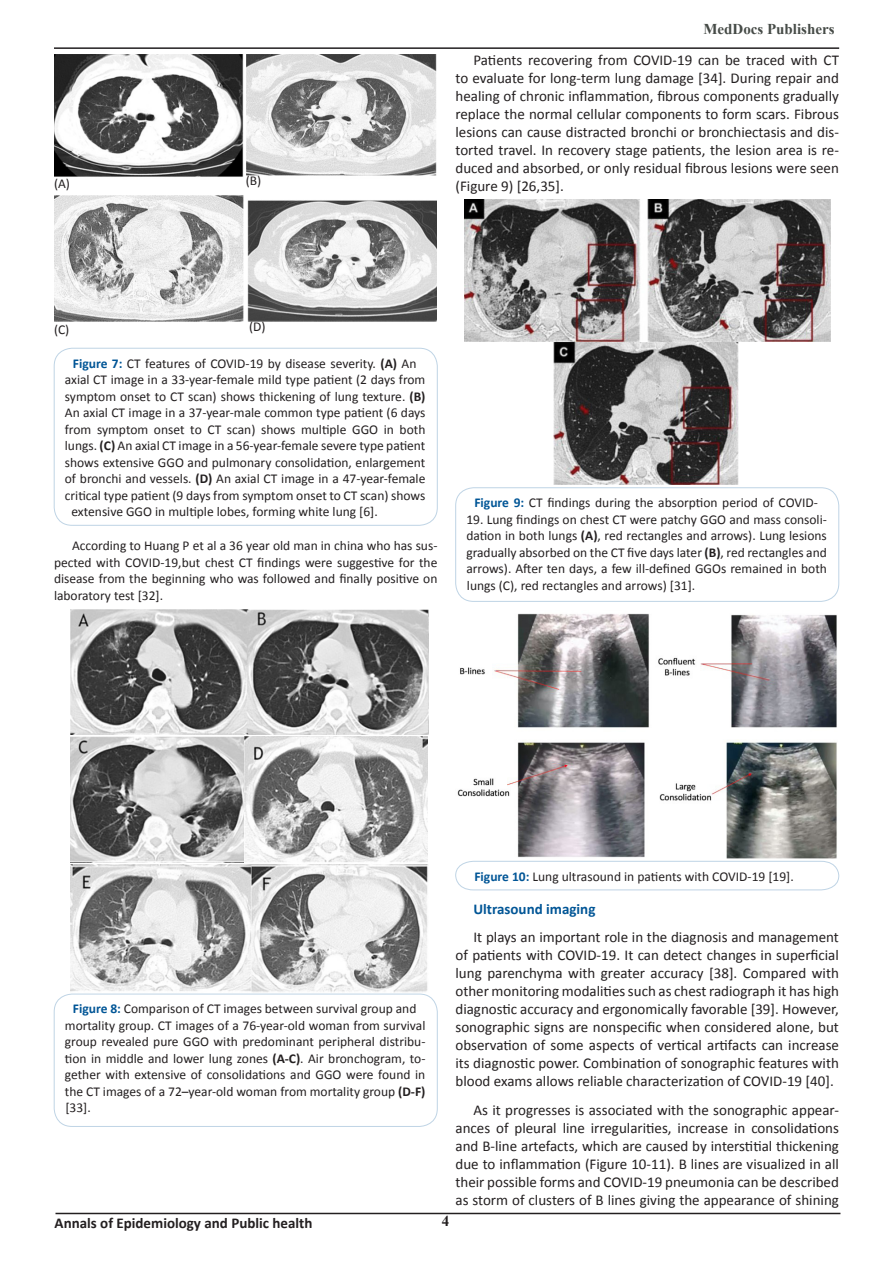
<style>
.page{position:relative;width:893px;height:1263px;background:#fff}
.page>*{position:absolute;margin:0;border:0;box-sizing:border-box;transform-origin:0 0}
.t1{font:15px/18px "Calibri";color:#231f20;text-align:justify}
.t2{font:700 15px "Calibri";color:#231f20}
.t3{font:700 15px "Times New Roman";color:#464b47}
.t4{font:700 15px "Calibri";color:#005596}
.t5{font:700 15px "Times New Roman";color:#231f20}
.t6{font:13.5px/16.5px "Calibri";color:#231f20;text-align:justify}
.s1{font-weight:700;color:#005596}
.s2{font-weight:700}
</style>
<div class="page">
<hr style="left:56px;top:1213px;width:784px;height:1px;background:#231f20">
<hr style="left:54px;top:47px;width:785px;height:2px;background:#231f20">
<img style="left:54px;top:54px;width:189px;height:268px">
<img style="left:246px;top:54px;width:191px;height:267px">
<div style="left:54px;top:348px;width:383px;height:177px;border:1px solid #bfd4e5;border-radius:18px"></div>
<img style="left:71px;top:610px;width:357px;height:125px">
<img style="left:70px;top:736px;width:175px;height:126px">
<img style="left:245px;top:736px;width:182px;height:127px">
<img style="left:70px;top:864px;width:358px;height:128px">
<div style="left:54px;top:994px;width:383px;height:133px;border:1px solid #bfd4e5;border-radius:18px"></div>
<img style="left:464px;top:199px;width:366px;height:142px">
<img style="left:554px;top:343px;width:184px;height:141px">
<div style="left:455px;top:488px;width:384px;height:114px;border:1px solid #bfd4e5;border-radius:18px"></div>
<img style="left:457px;top:613px;width:380px;height:246px">
<svg style="left:455px;top:861px;width:384px;height:29px"></svg>
<p class="t6" style="left:54px;top:176px;width:17px">(A)</p>
<p class="t6" style="left:246px;top:173px;width:17px">(B)</p>
<p class="t3" style="left:703px;top:18px;width:133px">MedDocs Publishers</p>
<p class="t1" style="left:455px;top:51px;width:385px;text-indent:18px">Patients recovering from COVID-19 can be traced with CT to evaluate for long-term lung damage [34]. During repair and healing of chronic inflammation, fibrous components gradually replace the normal cellular components to form scars. Fibrous lesions can cause distracted bronchi or bronchiectasis and dis&shy;torted travel. In recovery stage patients, the lesion area is re&shy;duced and absorbed, or only residual fibrous lesions were seen (Figure 9) [26,35].</p>
<p class="t6" style="left:54px;top:321px;width:17px">(C)</p>
<p class="t6" style="left:249px;top:318px;width:18px">(D)</p>
<p class="t6" style="left:73px;top:355px;width:345px"><span class="s1">Figure 7:</span> CT features of COVID-19 by disease severity. <span class="s2">(A)</span> An</p>
<p class="t6" style="left:65px;top:371px;width:362px">axial CT image in a 33-year-female mild type patient (2 days from</p>
<p class="t6" style="left:65px;top:388px;width:362px">symptom onset to CT scan) shows thickening of lung texture. <span class="s2">(B)</span></p>
<p class="t6" style="left:65px;top:404px;width:362px">An axial CT image in a 37-year-male common type patient (6 days</p>
<p class="t6" style="left:65px;top:421px;width:362px">from symptom onset to CT scan) shows multiple GGO in both</p>
<p class="t6" style="left:65px;top:437px;width:362px">lungs. <span class="s2">(C)</span> An axial CT image in a 56-year-female severe type patient</p>
<p class="t6" style="left:65px;top:454px;width:362px">shows extensive GGO and pulmonary consolidation, enlargement</p>
<p class="t6" style="left:65px;top:470px;width:362px">of bronchi and vessels. <span class="s2">(D)</span> An axial CT image in a 47-year-female</p>
<p class="t6" style="left:65px;top:487px;width:362px">critical type patient (9 days from symptom onset to CT scan) shows</p>
<p class="t6" style="left:71px;top:503px;width:308px">extensive GGO in multiple lobes, forming white lung [6].</p>
<p class="t6" style="left:54px;top:537px;width:385px;text-indent:18px">According to Huang P et al a 36 year old man in china who has sus&shy;pected with COVID-19,but chest CT findings were suggestive for the disease from the beginning who was followed and finally positive on laboratory test [32].</p>
<p class="t6" style="left:474px;top:494px;width:345px"><span class="s1">Figure 9:</span> CT findings during the absorption period of COVID-</p>
<p class="t6" style="left:466px;top:511px;width:362px">19. Lung findings on chest CT were patchy GGO and mass consoli&shy;dation in both lungs <span class="s2">(A)</span>, red rectangles and arrows). Lung lesions gradually absorbed on the CT five days later <span class="s2">(B)</span>, red rectangles and arrows). After ten days, a few ill-defined GGOs remained in both lungs (C), red rectangles and arrows) [31].</p>
<p class="t6" style="left:65px;top:1001px;width:362px;text-align:left;text-indent:8px"><span class="s1">Figure 8:</span> Comparison of CT images between survival group and mortality group. CT images of a 76-year-old woman from survival group revealed pure GGO with predominant peripheral distribu&shy;tion in middle and lower lung zones <span class="s2">(A-C)</span>. Air bronchogram, to&shy;gether with extensive of consolidations and GGO were found in the CT images of a 72–year-old woman from mortality group <span class="s2">(D-F) </span>[33].</p>
<p class="t6" style="left:474px;top:868px;width:321px"><span class="s1">Figure 10:</span> Lung ultrasound in patients with COVID-19 [19].</p>
<p class="t4" style="left:473px;top:899px;width:123px">Ultrasound imaging</p>
<p class="t1" style="left:455px;top:928px;width:385px;text-indent:18px">It plays an important role in the diagnosis and management of patients with COVID-19. It can detect changes in superficial lung parenchyma with greater accuracy [38]. Compared with other monitoring modalities such as chest radiograph it has high diagnostic accuracy and ergonomically favorable [39]. However, sonographic signs are nonspecific when considered alone, but observation of some aspects of vertical artifacts can increase its diagnostic power. Combination of sonographic features with blood exams allows reliable characterization of COVID-19 [40].</p>
<p class="t1" style="left:455px;top:1101px;width:385px;text-indent:18px">As it progresses is associated with the sonographic appear&shy;ances of pleural line irregularities, increase in consolidations and B-line artefacts, which are caused by interstitial thickening due to inflammation (Figure 10-11). B lines are visualized in all their possible forms and COVID-19 pneumonia can be described as storm of clusters of B lines giving the appearance of shining</p>
<p class="t2" style="left:55px;top:1213px;width:259px">Annals of Epidemiology and Public health</p>
<p class="t5" style="left:442px;top:1211px;width:9px">4</p>
</div>
